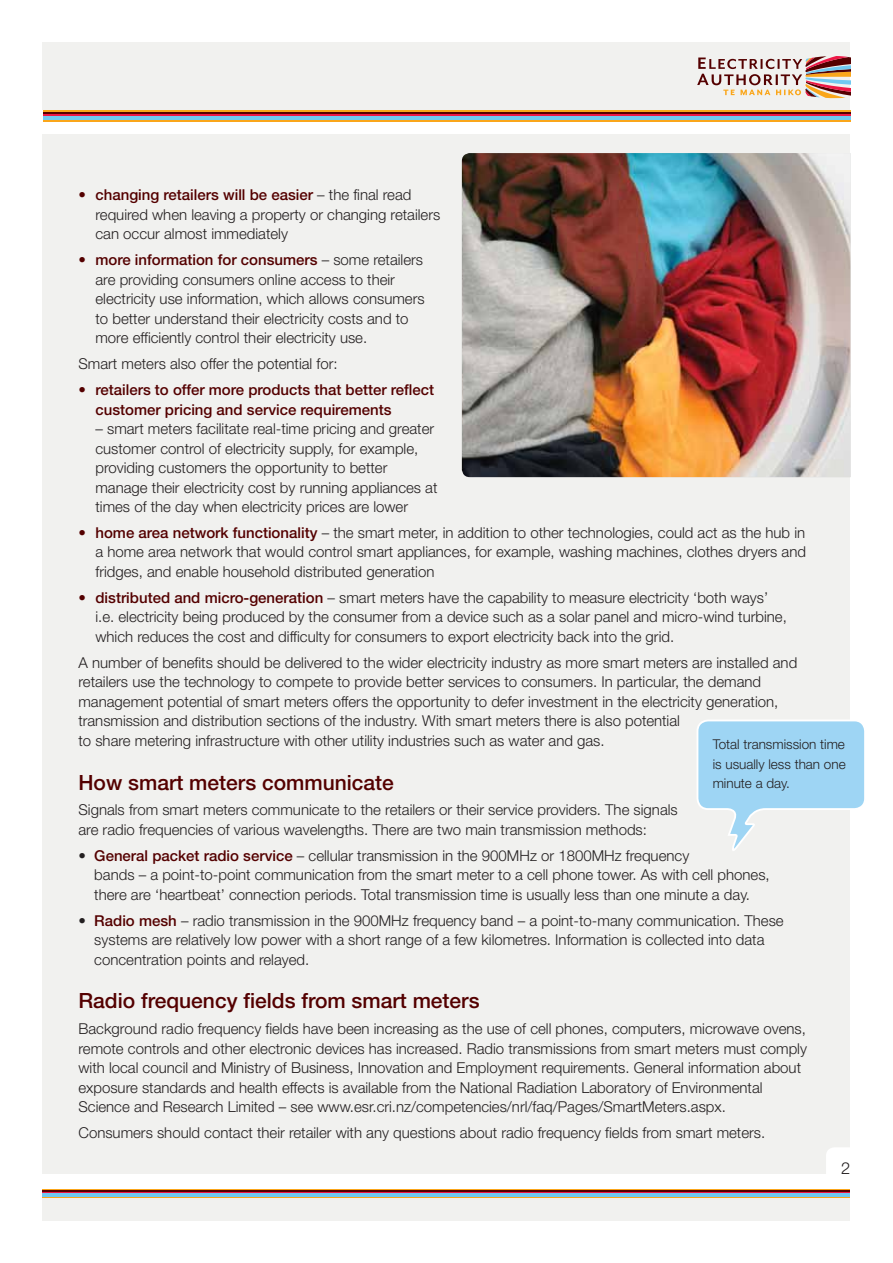
<style>
.page{position:relative;width:893px;height:1263px;background:#fff}
.page>*{position:absolute;margin:0;border:0;box-sizing:border-box;transform-origin:0 0}
.t1{font:500 21px "Helvetica Neue";color:#540000}
.t2{font:300 16.5px "Helvetica Neue";color:#231f20}
.t3{font:300 15px/19.5px "Helvetica Neue";color:#231f20}
.t4{font:500 15px/19.5px "Helvetica Neue";color:#540000}
.t5{font:300 13.5px/19.5px "Helvetica Neue";color:#231f20;text-align:justify}
.s1{font-weight:500;color:#540000}
</style>
<div class="page">
<div style="left:43px;top:43px;width:807px;height:67px;background:#f1f1ef"></div>
<div style="left:43px;top:134px;width:807px;height:1040px;background:#f1f1ef"></div>
<svg style="left:697px;top:56px;width:153px;height:42px"></svg>
<hr style="left:43px;top:110px;width:807px;height:2px;background:#faa61a">
<hr style="left:43px;top:112px;width:807px;height:3px;background:#540000">
<hr style="left:43px;top:114px;width:807px;height:2px;background:#ed1846">
<hr style="left:43px;top:116px;width:807px;height:4px;background:#70c9f1">
<hr style="left:43px;top:120px;width:807px;height:1px;background:#faa61a">
<div style="left:43px;top:1189px;width:807px;height:31px;background:#f1f1ef"></div>
<hr style="left:43px;top:1189px;width:807px;height:2px;background:#faa61a">
<hr style="left:43px;top:1190px;width:807px;height:3px;background:#540000">
<hr style="left:43px;top:1192px;width:807px;height:2px;background:#ed1846">
<hr style="left:43px;top:1194px;width:807px;height:3px;background:#70c9f1">
<hr style="left:43px;top:1197px;width:807px;height:1px;background:#faa61a">
<img style="left:462px;top:153px;width:388px;height:324px">
<svg style="left:697px;top:720px;width:168px;height:131px"></svg>
<svg style="left:826px;top:1148px;width:24px;height:26px"></svg>
<p class="t3" style="left:95px;top:185px;width:346px;text-indent:-17px"><span class="s1">• changing retailers will be easier</span> – the final read required when leaving a property or changing retailers can occur almost immediately</p>
<p class="t3" style="left:95px;top:250px;width:331px;text-indent:-17px"><span class="s1">• more information for consumers</span> – some retailers are providing consumers online access to their electricity use information, which allows consumers to better understand their electricity costs and to more efficiently control their electricity use.</p>
<p class="t3" style="left:78px;top:354px;width:261px">Smart meters also offer the potential for:</p>
<p class="t4" style="left:95px;top:380px;width:340px;text-indent:-17px">• retailers to offer more products that better reflect customer pricing and service requirements</p>
<p class="t3" style="left:95px;top:419px;width:344px">– smart meters facilitate real-time pricing and greater customer control of electricity supply, for example, providing customers the opportunity to better manage their electricity cost by running appliances at times of the day when electricity prices are lower</p>
<p class="t3" style="left:95px;top:522px;width:712px;text-align:justify;text-indent:-17px"><span class="s1">• home area network functionality</span> – the smart meter, in addition to other technologies, could act as the hub in a home area network that would control smart appliances, for example, washing machines, clothes dryers and fridges, and enable household distributed generation</p>
<p class="t3" style="left:95px;top:587px;width:693px;text-indent:-17px"><span class="s1">• distributed and micro-generation</span> – smart meters have the capability to measure electricity ‘both ways’ i.e. electricity being produced by the consumer from a device such as a solar panel and micro-wind turbine, which reduces the cost and difficulty for consumers to export electricity back into the grid.</p>
<p class="t3" style="left:78px;top:652px;width:720px">A number of benefits should be delivered to the wider electricity industry as more smart meters are installed and retailers use the technology to compete to provide better services to consumers. In particular, the demand management potential of smart meters offers the opportunity to defer investment in the electricity generation, transmission and distribution sections of the industry. With smart meters there is also potential<br>to share metering infrastructure with other utility industries such as water and gas.</p>
<h1 class="t1" style="left:78px;top:769px;width:317px">How smart meters communicate</h1>
<p class="t3" style="left:78px;top:800px;width:601px">Signals from smart meters communicate to the retailers or their service providers. The signals are radio frequencies of various wavelengths. There are two main transmission methods:</p>
<p class="t3" style="left:94px;top:845px;width:677px;text-indent:-16px">• <span class="s1">General packet radio service</span> – cellular transmission in the 900MHz or 1800MHz frequency<br>bands – a point-to-point communication from the smart meter to a cell phone tower. As with cell phones, there are ‘heartbeat’ connection periods. Total transmission time is usually less than one minute a day.</p>
<p class="t3" style="left:94px;top:910px;width:691px;text-indent:-16px">• <span class="s1">Radio mesh</span> – radio transmission in the 900MHz frequency band – a point-to-many communication. These systems are relatively low power with a short range of a few kilometres. Information is collected into data concentration points and relayed.</p>
<h1 class="t1" style="left:78px;top:988px;width:403px">Radio frequency fields from smart meters</h1>
<p class="t3" style="left:78px;top:1019px;width:730px">Background radio frequency fields have been increasing as the use of cell phones, computers, microwave ovens, remote controls and other electronic devices has increased. Radio transmissions from smart meters must comply with local council and Ministry of Business, Innovation and Employment requirements. General information about exposure standards and health effects is available from the National Radiation Laboratory of Environmental Science and Research Limited – see www.esr.cri.nz/competencies/nrl/faq/Pages/SmartMeters.aspx.</p>
<p class="t3" style="left:78px;top:1123px;width:688px">Consumers should contact their retailer with any questions about radio frequency fields from smart meters.</p>
<p class="t5" style="left:713px;top:734px;width:135px">Total transmission time is usually less than one minute a day.</p>
<p class="t2" style="left:841px;top:1158px;width:11px">2</p>
</div>
